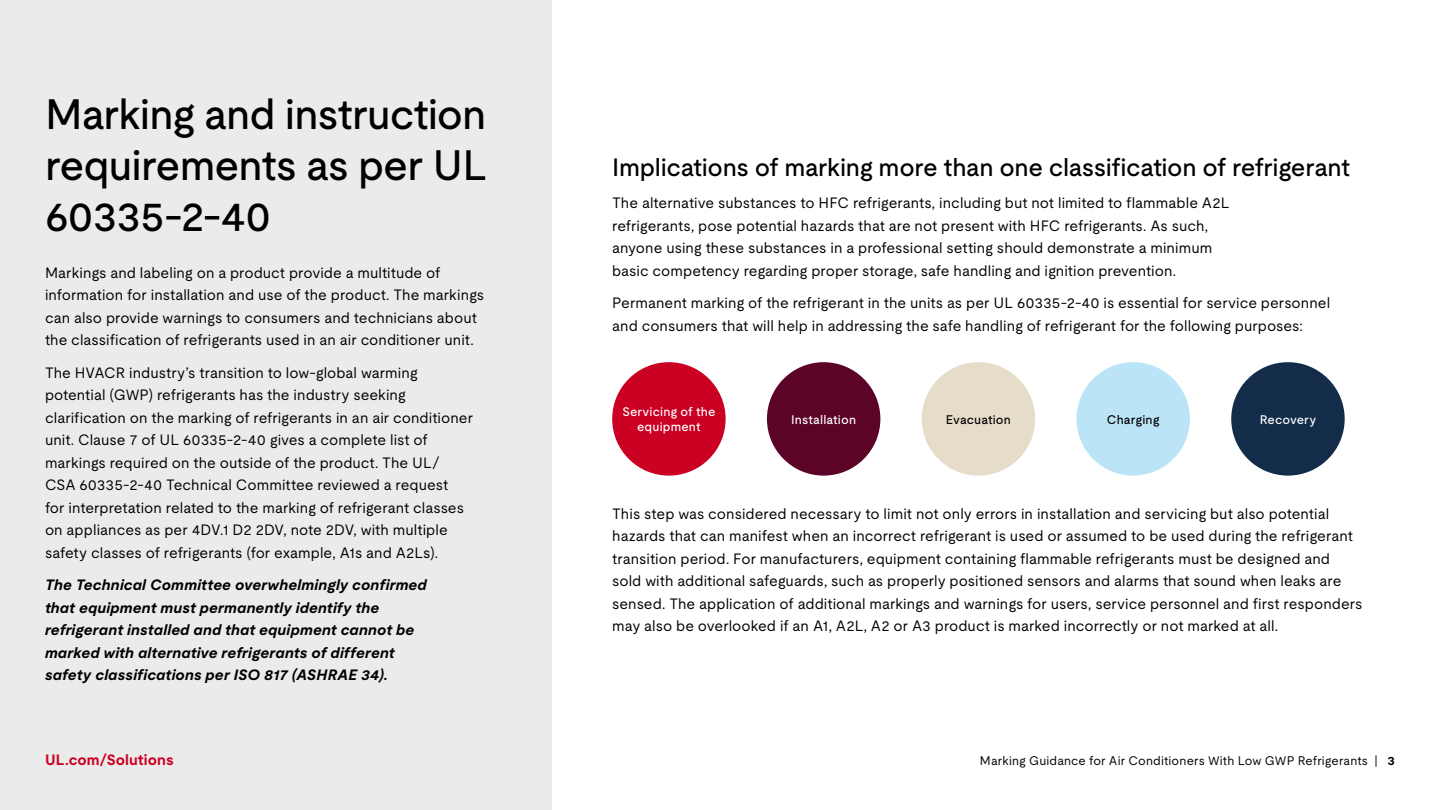
<style>
.page{position:relative;width:1440px;height:810px;background:#fff}
.page>*{position:absolute;margin:0;border:0;box-sizing:border-box;transform-origin:0 0}
.t1{font:500 42.5px/51px "UL Moderat";letter-spacing:-.025em;color:#000;text-align:justify}
.t2{font:500 25px "UL Moderat";letter-spacing:-.015em;color:#000}
.t3{font:15px/22.5px "UL Moderat";color:#000}
.t4{font:italic 700 15px/22.5px "UL Moderat";letter-spacing:.005em;color:#000}
.t5{font:700 15px "UL Moderat";letter-spacing:.005em;color:#ca0123}
.t6{font:12.5px "UL Moderat";letter-spacing:.01em;color:#000}
.t7{font:500 12.5px/15px "UL Moderat";letter-spacing:.015em;color:#fff;text-align:center}
.t8{font:500 12.5px "UL Moderat";letter-spacing:.01em;color:#000}
.s1{font-weight:700}
</style>
<div class="page">
<div style="left:0;top:0;width:551px;height:810px;background:#ebebeb"></div>
<div style="left:612px;top:362px;width:114px;height:114px;background:#ca0123;border-radius:50%"></div>
<div style="left:767px;top:362px;width:113px;height:114px;background:#5b0428;border-radius:50%"></div>
<div style="left:922px;top:362px;width:113px;height:114px;background:#e5ddca;border-radius:50%"></div>
<div style="left:1076px;top:362px;width:114px;height:114px;background:#bce4f7;border-radius:50%"></div>
<div style="left:1231px;top:362px;width:114px;height:114px;background:#122c49;border-radius:50%"></div>
<h1 class="t1" style="left:45px;top:87px;width:444px">Marking and instruction requirements as per UL 60335-2-40</h1>
<p class="t3" style="left:45px;top:261px;width:441px">Markings and labeling on a product provide a multitude of information for installation and use of the product. The markings can also provide warnings to consumers and technicians about the classification of refrigerants used in an air conditioner unit.</p>
<p class="t3" style="left:45px;top:361px;width:430px">The HVACR industry’s transition to low-global warming potential (GWP) refrigerants has the industry seeking clarification on the marking of refrigerants in an air conditioner unit. Clause 7 of UL 60335-2-40 gives a complete list of markings required on the outside of the product. The UL/ CSA 60335-2-40 Technical Committee reviewed a request<br>for interpretation related to the marking of refrigerant classes on appliances as per 4DV.1 D2 2DV, note 2DV, with multiple safety classes of refrigerants (for example, A1s and A2Ls).</p>
<p class="t4" style="left:45px;top:574px;width:383px">The Technical Committee overwhelmingly confirmed that equipment must permanently identify the refrigerant installed and that equipment cannot be marked with alternative refrigerants of different safety classifications per ISO 817 (ASHRAE 34).</p>
<h2 class="t2" style="left:612px;top:147px;width:739px">Implications of marking more than one classification of refrigerant</h2>
<p class="t3" style="left:612px;top:191px;width:619px">The alternative substances to HFC refrigerants, including but not limited to flammable A2L refrigerants, pose potential hazards that are not present with HFC refrigerants. As such, anyone using these substances in a professional setting should demonstrate a minimum basic competency regarding proper storage, safe handling and ignition prevention.</p>
<p class="t3" style="left:612px;top:291px;width:720px">Permanent marking of the refrigerant in the units as per UL 60335-2-40 is essential for service personnel and consumers that will help in addressing the safe handling of refrigerant for the following purposes:</p>
<p class="t7" style="left:622px;top:404px;width:94px">Servicing of the equipment</p>
<p class="t7" style="left:791px;top:412px;width:66px">Installation</p>
<p class="t8" style="left:946px;top:410px;width:66px">Evacuation</p>
<p class="t8" style="left:1107px;top:410px;width:54px">Charging</p>
<p class="t7" style="left:1260px;top:412px;width:58px">Recovery</p>
<p class="t3" style="left:612px;top:502px;width:752px">This step was considered necessary to limit not only errors in installation and servicing but also potential hazards that can manifest when an incorrect refrigerant is used or assumed to be used during the refrigerant transition period. For manufacturers, equipment containing flammable refrigerants must be designed and sold with additional safeguards, such as properly positioned sensors and alarms that sound when leaks are sensed. The application of additional markings and warnings for users, service personnel and first responders may also be overlooked if an A1, A2L, A2 or A3 product is marked incorrectly or not marked at all.</p>
<p class="t5" style="left:45px;top:748px;width:130px">UL.com/Solutions</p>
<p class="t6" style="left:980px;top:751px;width:417px">Marking Guidance for Air Conditioners With Low GWP Refrigerants | <span class="s1">3</span></p>
</div>
